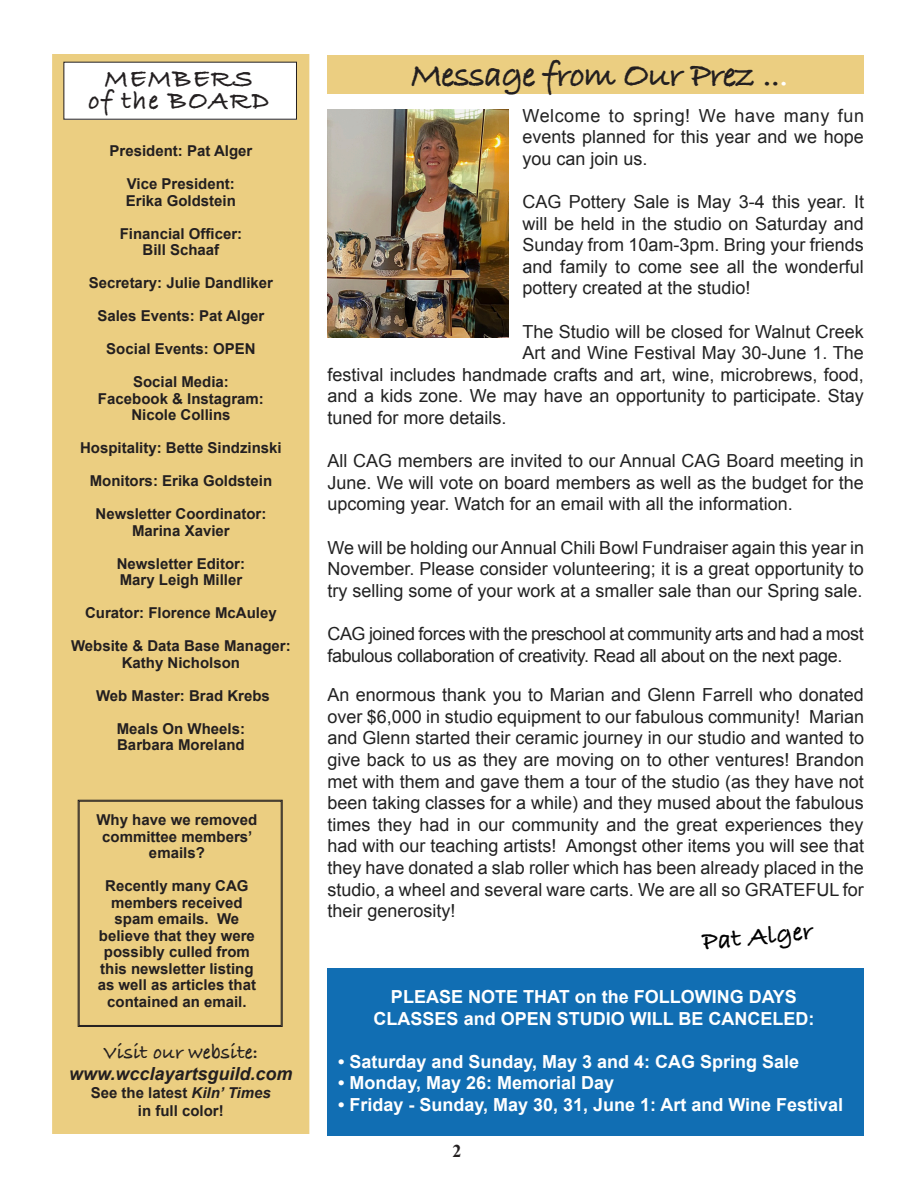
<style>
.page{position:relative;width:918px;height:1188px;background:#fff}
.page>*{position:absolute;margin:0;border:0;box-sizing:border-box;transform-origin:0 0}
.t1{font:700 36px "Bradley Hand ITCTT";letter-spacing:-.03em;color:#231f20}
.t2{font:700 27px "Bradley Hand ITCTT";letter-spacing:.05em;color:#231f20}
.t3{font:700 27px "Bradley Hand ITCTT";color:#000}
.t4{font:700 21px "Bradley Hand ITCTT";color:#231f20}
.t5{font:18px/21.6px "Arial";color:#222;text-align:justify}
.t6{font:700 18px "Arial";color:#fff}
.t7{font:18px/21.6px "Arial";letter-spacing:-.02em;color:#222}
.t8{font:italic 700 18px "Arial";color:#231f20}
.t9{font:700 18px "Times New Roman";color:#231f20}
.Body_Text{font:700 15px/16.5px "Arial";color:#231f20;text-align:center}
.s1{font-style:italic}
.s2{color:#fff}
</style>
<div class="page">
<div style="left:52px;top:54px;width:257px;height:1080px;background:#ebce81"></div>
<div style="left:64px;top:62px;width:232px;height:57px;background:#fff"></div>
<svg style="left:78px;top:800px;width:204px;height:227px"></svg>
<div style="left:79px;top:801px;width:203px;height:225px;border:1px solid #231f20"></div>
<div style="left:327px;top:55px;width:537px;height:39px;background:#ebce81"></div>
<img style="left:327px;top:109px;width:182px;height:229px">
<div style="left:327px;top:969px;width:537px;height:167px;background:#116eb3"></div>
<p class="t2" style="left:105px;top:58px;width:150px">MEMBERS</p>
<p class="t2" style="left:88px;top:80px;width:182px">of the BOARD</p>
<p class="Body_Text" style="left:110px;top:143px;width:144px">President: Pat Alger</p>
<p class="Body_Text" style="left:127px;top:176px;width:110px">Vice President:</p>
<p class="Body_Text" style="left:126px;top:193px;width:112px">Erika Goldstein</p>
<p class="Body_Text" style="left:120px;top:226px;width:124px">Financial Officer:</p>
<p class="Body_Text" style="left:143px;top:242px;width:78px">Bill Schaaf</p>
<p class="Body_Text" style="left:89px;top:275px;width:186px">Secretary: Julie Dandliker</p>
<p class="Body_Text" style="left:97px;top:308px;width:169px">Sales Events: Pat Alger</p>
<p class="Body_Text" style="left:106px;top:341px;width:151px">Social Events: OPEN</p>
<p class="Body_Text" style="left:133px;top:374px;width:97px">Social Media:</p>
<p class="Body_Text" style="left:98px;top:391px;width:167px">Facebook &amp; Instagram:</p>
<p class="Body_Text" style="left:131px;top:407px;width:101px">Nicole Collins</p>
<p class="Body_Text" style="left:80px;top:440px;width:203px">Hospitality: Bette Sindzinski</p>
<p class="Body_Text" style="left:90px;top:473px;width:184px">Monitors: Erika Goldstein</p>
<p class="Body_Text" style="left:96px;top:506px;width:172px">Newsletter Coordinator:</p>
<p class="Body_Text" style="left:132px;top:523px;width:99px">Marina Xavier</p>
<p class="Body_Text" style="left:117px;top:556px;width:130px">Newsletter Editor:</p>
<p class="Body_Text" style="left:120px;top:572px;width:124px">Mary Leigh Miller</p>
<p class="Body_Text" style="left:85px;top:605px;width:193px">Curator: Florence McAuley</p>
<p class="Body_Text" style="left:71px;top:638px;width:221px">Website &amp; Data Base Manager:</p>
<p class="Body_Text" style="left:122px;top:655px;width:120px">Kathy Nicholson</p>
<p class="Body_Text" style="left:96px;top:688px;width:175px">Web Master: Brad Krebs</p>
<p class="Body_Text" style="left:117px;top:721px;width:130px">Meals On Wheels:</p>
<p class="Body_Text" style="left:117px;top:737px;width:129px">Barbara Moreland</p>
<p class="Body_Text" style="left:96px;top:812px;width:162px">Why have we removed committee members’ emails?</p>
<p class="Body_Text" style="left:98px;top:878px;width:160px">Recently many CAG members received spam emails. We believe that they were possibly culled from this newsletter listing as well as articles that contained an email.</p>
<p class="t4" style="left:103px;top:1036px;width:156px">Visit our website:</p>
<p class="t8" style="left:69px;top:1062px;width:225px">www.wcclayartsguild.com</p>
<p class="Body_Text" style="left:91px;top:1085px;width:182px">See the latest <span class="s1">Kiln’ Times</span></p>
<p class="Body_Text" style="left:138px;top:1103px;width:87px">in full color!</p>
<p class="t1" style="left:411px;top:47px;width:380px">Message from Our Prez ..<span class="s2">.</span></p>
<p class="t5" style="left:522px;top:105px;width:343px">Welcome to spring! We have many fun events planned for this year and we hope you can join us.</p>
<p class="t5" style="left:522px;top:191px;width:343px">CAG Pottery Sale is May 3-4 this year. It will be held in the studio on Saturday and Sunday from 10am-3pm. Bring your friends and family to come see all the wonderful pottery created at the studio!</p>
<p class="t5" style="left:522px;top:321px;width:343px">The Studio will be closed for Walnut Creek</p>
<p class="t5" style="left:522px;top:342px;width:343px">Art and Wine Festival May 30-June 1. The</p>
<p class="t5" style="left:327px;top:364px;width:538px">festival includes handmade crafts and art, wine, microbrews, food,</p>
<p class="t5" style="left:327px;top:385px;width:538px">and a kids zone. We may have an opportunity to participate. Stay</p>
<p class="t5" style="left:327px;top:407px;width:181px">tuned for more details.</p>
<p class="t5" style="left:327px;top:450px;width:538px">All CAG members are invited to our Annual CAG Board meeting in June. We will vote on board members as well as the budget for the upcoming year. Watch for an email with all the information.</p>
<p class="t5" style="left:327px;top:537px;width:538px">We will be holding our Annual Chili Bowl Fundraiser again this year in November. Please consider volunteering; it is a great opportunity to try selling some of your work at a smaller sale than our Spring sale.</p>
<p class="t7" style="left:327px;top:623px;width:538px">CAG joined forces with the preschool at community arts and had a most fabulous collaboration of creativity. Read all about on the next page.</p>
<p class="t5" style="left:327px;top:684px;width:538px">An enormous thank you to Marian and Glenn Farrell who donated over $6,000 in studio equipment to our fabulous community! Marian and Glenn started their ceramic journey in our studio and wanted to give back to us as they are moving on to other ventures! Brandon met with them and gave them a tour of the studio (as they have not been taking classes for a while) and they mused about the fabulous times they had in our community and the great experiences they had with our teaching artists! Amongst other items you will see that they have donated a slab roller which has been already placed in the studio, a wheel and several ware carts. We are all so GRATEFUL for their generosity!</p>
<p class="t3" style="left:700px;top:921px;width:113px;rotate:-6deg">Pat Alger</p>
<p class="t6" style="left:391px;top:985px;width:408px">PLEASE NOTE THAT on the FOLLOWING DAYS</p>
<p class="t6" style="left:374px;top:1006px;width:442px">CLASSES and OPEN STUDIO WILL BE CANCELED:</p>
<p class="t6" style="left:338px;top:1050px;width:463px">• Saturday and Sunday, May 3 and 4: CAG Spring Sale</p>
<p class="t6" style="left:338px;top:1071px;width:278px">• Monday, May 26: Memorial Day</p>
<p class="t6" style="left:338px;top:1093px;width:507px">• Friday - Sunday, May 30, 31, June 1: Art and Wine Festival</p>
<p class="t9" style="left:453px;top:1138px;width:10px">2</p>
</div>
